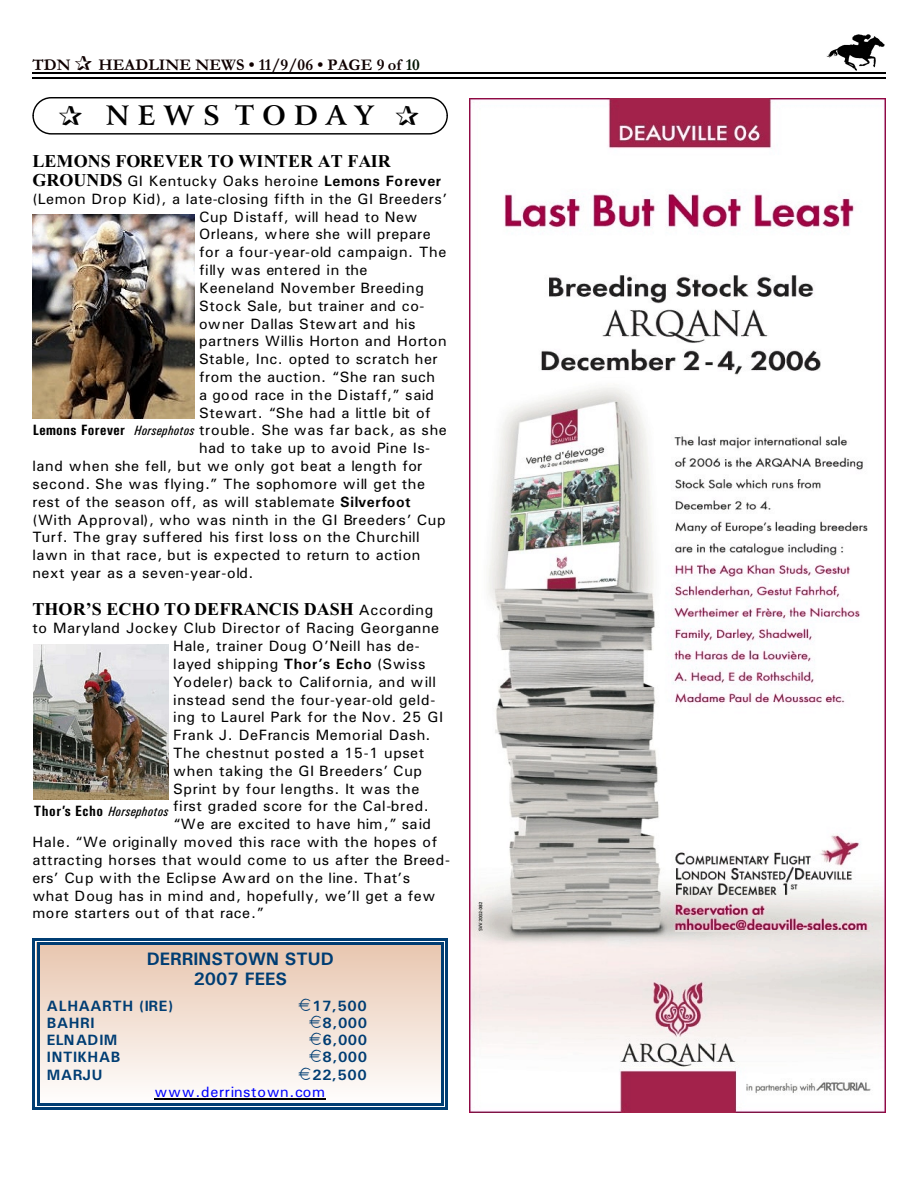
<style>
.page{position:relative;width:918px;height:1188px;background:#fff}
.page>*{position:absolute;margin:0;border:0;box-sizing:border-box;transform-origin:0 0}
.t1{font:700 27px "Arrus BT";letter-spacing:.305em;color:#000}
.t2{font:700 18px "Times New Roman";letter-spacing:.005em;color:#000}
.t3{font:700 18px/19.6px "Univers";color:#003d73;text-align:center}
.t4{font:700 16.5px "Garamond";letter-spacing:.005em;color:#0f0000}
.t5{font:15px "Univers";letter-spacing:.04em;color:#000}
.t6{font:15px "Univers";letter-spacing:.01em;color:#000}
.t7{font:15px "Univers";letter-spacing:.02em;color:#000}
.t8{font:700 15px "Univers";letter-spacing:.035em;color:#003d73}
.t9{font:15px "Univers";letter-spacing:.04em;color:#00f}
.t10{font:700 15px "Univers";letter-spacing:.01em;color:#003d73}
.t11{font:italic 13.5px "Univers Condensed";letter-spacing:.02em;color:#000}
.s1{color:#001400}
.s2{font-family:"Times New Roman";font-weight:700;font-size:18px}
.s3{font-weight:700}
.s4{font-family:"Univers Condensed";font-weight:700}
.s5{font-family:"Univers Condensed";font-style:italic;font-size:13.5px}
.s6{font-family:"Univers";font-weight:400;font-size:15px}
.s7{font-weight:700;font-style:normal;font-size:15px}
</style>
<div class="page">
<img style="left:826px;top:34px;width:59px;height:36px">
<hr style="left:32px;top:72px;width:853px;height:1px;background:#000">
<hr style="left:32px;top:77px;width:853px;height:2px;background:#000">
<div style="left:32px;top:97px;width:416px;height:38px;border:1px solid #000;border-radius:18px"></div>
<img style="left:470px;top:98px;width:415px;height:1014px">
<hr style="left:675px;top:930px;width:195px;height:2px;background:#e3dedb">
<img style="left:33px;top:214px;width:162px;height:204px">
<img style="left:34px;top:645px;width:135px;height:154px">
<div style="left:37px;top:942px;width:407px;height:164px;background:linear-gradient(to bottom,#e9c8b1,#f8f8f8)"></div>
<hr style="left:155px;top:1099px;width:171px;height:1px;background:#000">
<hr style="left:37px;top:942px;width:2px;height:164px;background:#003d73">
<hr style="left:441px;top:942px;width:3px;height:164px;background:#003d73">
<hr style="left:37px;top:942px;width:407px;height:3px;background:#003d73">
<hr style="left:37px;top:1103px;width:407px;height:3px;background:#003d73">
<hr style="left:32px;top:938px;width:3px;height:172px;background:#003d73">
<hr style="left:445px;top:938px;width:3px;height:172px;background:#003d73">
<hr style="left:32px;top:938px;width:416px;height:3px;background:#003d73">
<hr style="left:32px;top:1108px;width:416px;height:2px;background:#003d73">
<svg style="left:299px;top:998px;width:22px;height:82px;background:#f5e7dd"></svg>
<p class="t4" style="left:32px;top:59px;width:40px">TDN</p>
<p class="t4" style="left:98px;top:59px;width:323px">HEADLINE NEWS • 11/9/06 • PAGE 9 of <span class="s1">10</span></p>
<h1 class="t1" style="left:106px;top:105px;width:269px">NEWS TODAY</h1>
<p class="t2" style="left:32px;top:154px;width:360px">LEMONS FOREVER TO WINTER AT FAIR</p>
<p class="t5" style="left:32px;top:176px;width:410px"><span class="s2">GROUNDS</span> GI Kentucky Oaks heroine <span class="s3">Lemons Forever</span></p>
<p class="t5" style="left:32px;top:193px;width:417px">(Lemon Drop Kid), a late-closing fifth in the GI Breeders’</p>
<p class="t5" style="left:199px;top:211px;width:220px">Cup Distaff, will head to New</p>
<p class="t5" style="left:199px;top:229px;width:233px">Orleans, where she will prepare</p>
<p class="t5" style="left:199px;top:247px;width:249px">for a four-year-old campaign. The</p>
<p class="t5" style="left:199px;top:265px;width:170px">filly was entered in the</p>
<p class="t5" style="left:199px;top:283px;width:226px">Keeneland November Breeding</p>
<p class="t5" style="left:199px;top:300px;width:227px">Stock Sale, but trainer and co-</p>
<p class="t6" style="left:199px;top:318px;width:218px">owner Dallas Stewart and his</p>
<p class="t5" style="left:199px;top:336px;width:249px">partners Willis Horton and Horton</p>
<p class="t5" style="left:199px;top:354px;width:240px">Stable, Inc. opted to scratch her</p>
<p class="t5" style="left:199px;top:372px;width:238px">from the auction. “She ran such</p>
<p class="t6" style="left:199px;top:389px;width:237px">a good race in the Distaff,” said</p>
<p class="t5" style="left:199px;top:407px;width:233px">Stewart. “She had a little bit of</p>
<p class="t5" style="left:33px;top:425px;width:416px"><span class="s4">Lemons Forever</span> <span class="s5">Horsephotos</span> trouble. She was far back, as she</p>
<p class="t5" style="left:199px;top:443px;width:233px">had to take up to avoid Pine Is-</p>
<p class="t5" style="left:32px;top:461px;width:391px">land when she fell, but we only got beat a length for</p>
<p class="t5" style="left:32px;top:479px;width:394px">second. She was flying.” The sophomore will get the</p>
<p class="t5" style="left:32px;top:496px;width:380px">rest of the season off, as will stablemate <span class="s3">Silverfoot</span></p>
<p class="t5" style="left:32px;top:514px;width:415px">(With Approval), who was ninth in the GI Breeders’ Cup</p>
<p class="t6" style="left:32px;top:532px;width:389px">Turf. The gray suffered his first loss on the Churchill</p>
<p class="t5" style="left:32px;top:550px;width:390px">lawn in that race, but is expected to return to action</p>
<p class="t5" style="left:32px;top:568px;width:223px">next year as a seven-year-old.</p>
<p class="t2" style="left:32px;top:603px;width:402px">THOR’S ECHO TO DEFRANCIS DASH <span class="s6">According</span></p>
<p class="t5" style="left:32px;top:623px;width:408px">to Maryland Jockey Club Director of Racing Georganne</p>
<p class="t5" style="left:173px;top:641px;width:248px">Hale, trainer Doug O’Neill has de-</p>
<p class="t5" style="left:173px;top:659px;width:254px">layed shipping <span class="s3">Thor’s Echo</span> (Swiss</p>
<p class="t6" style="left:173px;top:676px;width:264px">Yodeler) back to California, and will</p>
<p class="t5" style="left:173px;top:694px;width:264px">instead send the four-year-old geld-</p>
<p class="t5" style="left:173px;top:712px;width:272px">ing to Laurel Park for the Nov. 25 GI</p>
<p class="t5" style="left:173px;top:730px;width:259px">Frank J. DeFrancis Memorial Dash.</p>
<p class="t5" style="left:173px;top:748px;width:253px">The chestnut posted a 15-1 upset</p>
<p class="t5" style="left:173px;top:765px;width:251px">when taking the GI Breeders’ Cup</p>
<p class="t5" style="left:173px;top:783px;width:248px">Sprint by four lengths. It was the</p>
<p class="t5" style="left:173px;top:801px;width:257px">first graded score for the Cal-bred.</p>
<p class="t6" style="left:173px;top:819px;width:259px">“We are excited to have him,” said</p>
<p class="t5" style="left:32px;top:837px;width:406px">Hale. “We originally moved this race with the hopes of</p>
<p class="t5" style="left:32px;top:855px;width:419px">attracting horses that would come to us after the Breed-</p>
<p class="t7" style="left:32px;top:872px;width:379px">ers’ Cup with the Eclipse Award on the line. That’s</p>
<p class="t5" style="left:32px;top:890px;width:404px">what Doug has in mind and, hopefully, we’ll get a few</p>
<p class="t7" style="left:32px;top:908px;width:233px">more starters out of that race.”</p>
<p class="t11" style="left:34px;top:807px;width:136px"><span class="s7">Thor’s Echo</span> Horsephotos</p>
<p class="t3" style="left:147px;top:951px;width:189px">DERRINSTOWN STUD<br>2007 FEES</p>
<p class="t8" style="left:47px;top:1000px;width:128px">ALHAARTH (IRE)</p>
<p class="t8" style="left:312px;top:1000px;width:56px">17,500</p>
<p class="t8" style="left:47px;top:1017px;width:49px">BAHRI</p>
<p class="t8" style="left:323px;top:1017px;width:46px">8,000</p>
<p class="t10" style="left:47px;top:1035px;width:72px">ELNADIM</p>
<p class="t8" style="left:323px;top:1035px;width:46px">6,000</p>
<p class="t8" style="left:47px;top:1052px;width:75px">INTIKHAB</p>
<p class="t8" style="left:323px;top:1052px;width:46px">8,000</p>
<p class="t8" style="left:47px;top:1069px;width:57px">MARJU</p>
<p class="t8" style="left:312px;top:1069px;width:56px">22,500</p>
<p class="t9" style="left:155px;top:1087px;width:172px">www.derrinstown.com</p>
</div>
